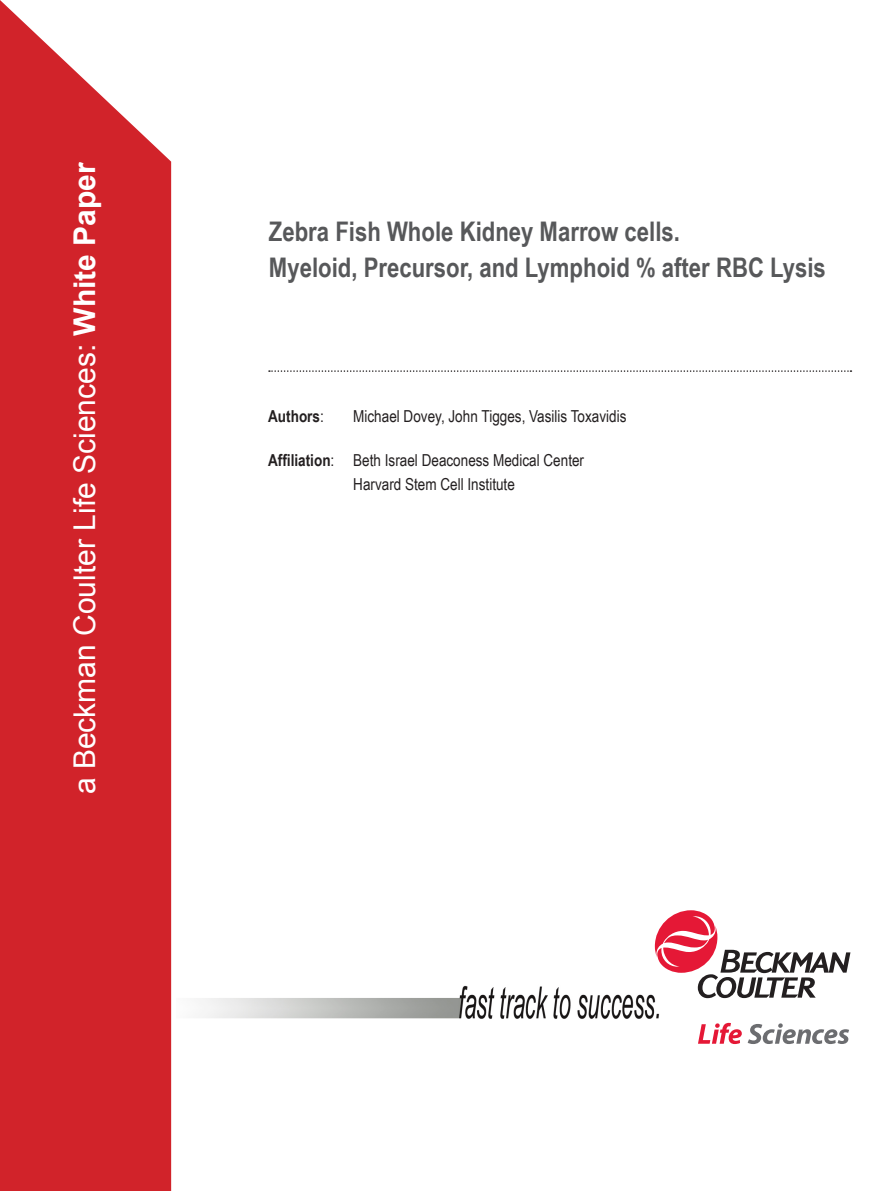
<style>
.page{position:relative;width:893px;height:1191px;background:#fff}
.page>*{position:absolute;margin:0;border:0;box-sizing:border-box;transform-origin:0 0}
.t1{font:30px "Arial";color:#fff}
.t2{font:700 27px "Arial Narrow";color:#57585a}
.t3{font:16.5px "Arial Narrow";color:#231f20}
.t4{font:700 16.5px "Arial Narrow";color:#231f20}
.s1{font-weight:700}
.s2{font-weight:400}
</style>
<div class="page">
<svg style="left:269px;top:370px;width:582px;height:2px"></svg>
<svg style="left:655px;top:910px;width:195px;height:88px"></svg>
<svg style="left:698px;top:1022px;width:44px;height:22px"></svg>
<svg style="left:748px;top:1023px;width:101px;height:21px"></svg>
<div style="left:0;top:0;width:171px;height:1191px;background:#d1232a"></div>
<img style="left:202px;top:979px;width:463px;height:40px">
<p class="t1" style="left:65px;top:794px;width:634px;rotate:-90deg">a Beckman Coulter Life Sciences: <span class="s1">White Paper</span></p>
<p class="t2" style="left:269px;top:211px;width:412px">Zebra Fish Whole Kidney Marrow cells.</p>
<p class="t2" style="left:269px;top:247px;width:558px">Myeloid, Precursor, and Lymphoid % after RBC Lysis</p>
<p class="t4" style="left:268px;top:404px;width:57px">Authors<span class="s2">:</span></p>
<p class="t3" style="left:353px;top:404px;width:275px">Michael Dovey, John Tigges, Vasilis Toxavidis</p>
<p class="t3" style="left:268px;top:448px;width:317px"><span class="s1">Affiliation</span>: Beth Israel Deaconess Medical Center</p>
<p class="t3" style="left:353px;top:472px;width:163px">Harvard Stem Cell Institute</p>
</div>
